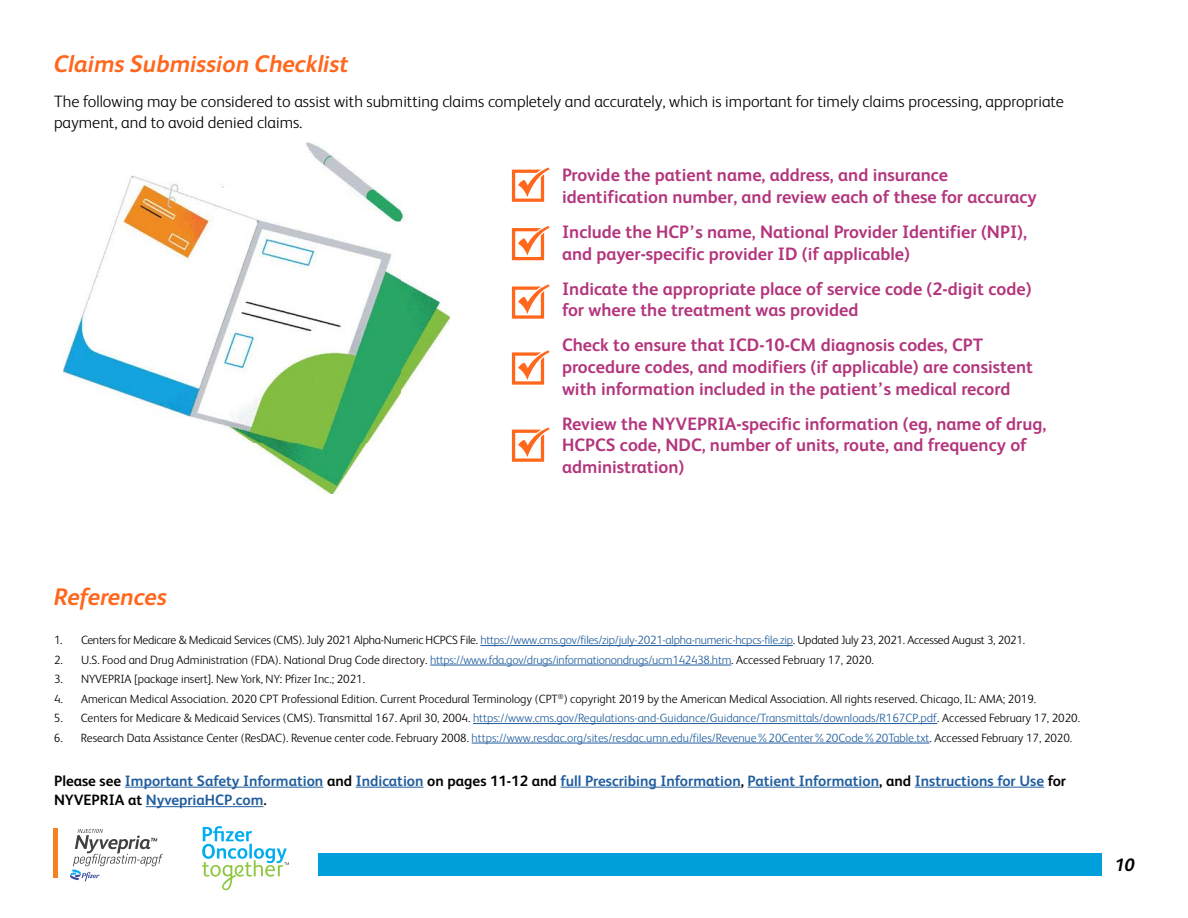
<style>
.page{position:relative;width:1188px;height:918px;background:#fff}
.page>*{position:absolute;margin:0;border:0;box-sizing:border-box;transform-origin:0 0}
.t1{font:italic 700 24px "FS Albert";color:#ff671d}
.t2{font:700 18px/21.6px "FS Albert";color:#b3367d}
.t3{font:italic 700 18px "FS Albert";color:#000}
.t4{font:300 16.5px/21px "FS Albert";color:#000}
.t5{font:700 15px/19.5px "FS Albert";color:#215e9e}
.t6{font:300 12px "FS Albert";color:#000}
.t7{font:300 12px "FS Albert";letter-spacing:-.02em;color:#000}
.s1{color:#215e9e}
.s2{color:#000}
</style>
<div class="page">
<svg style="left:202px;top:826px;width:87px;height:64px"></svg>
<div style="left:318px;top:853px;width:784px;height:22px;background:#00a0dd"></div>
<hr style="left:125px;top:787px;width:198px;height:1px;background:#215e9e">
<hr style="left:356px;top:787px;width:68px;height:1px;background:#215e9e">
<hr style="left:561px;top:787px;width:180px;height:1px;background:#215e9e">
<hr style="left:748px;top:787px;width:131px;height:1px;background:#215e9e">
<hr style="left:915px;top:787px;width:129px;height:1px;background:#215e9e">
<hr style="left:146px;top:806px;width:117px;height:1px;background:#215e9e">
<hr style="left:53px;top:829px;width:4px;height:49px;background:#f58220">
<svg style="left:70px;top:829px;width:93px;height:52px"></svg>
<img style="left:63px;top:142px;width:387px;height:352px">
<svg style="left:512px;top:167px;width:38px;height:35px"></svg>
<svg style="left:512px;top:226px;width:38px;height:34px"></svg>
<svg style="left:512px;top:284px;width:38px;height:35px"></svg>
<svg style="left:512px;top:350px;width:38px;height:35px"></svg>
<svg style="left:512px;top:427px;width:38px;height:35px"></svg>
<hr style="left:480px;top:645px;width:313px;height:1px;background:#215e9e">
<hr style="left:430px;top:665px;width:301px;height:1px;background:#215e9e">
<hr style="left:473px;top:723px;width:464px;height:1px;background:#215e9e">
<hr style="left:472px;top:743px;width:458px;height:1px;background:#215e9e">
<h1 class="t1" style="left:54px;top:50px;width:296px">Claims Submission Checklist</h1>
<h3 class="t4" style="left:54px;top:91px;width:1011px">The following may be considered to assist with submitting claims completely and accurately, which is important for timely claims processing, appropriate payment, and to avoid denied claims.</h3>
<h2 class="t2" style="left:562px;top:164px;width:476px">Provide the patient name, address, and insurance identification number, and review each of these for accuracy</h2>
<h2 class="t2" style="left:562px;top:221px;width:467px">Include the HCP’s name, National Provider Identifier (NPI), and payer-specific provider ID (if applicable)</h2>
<h2 class="t2" style="left:562px;top:278px;width:471px">Indicate the appropriate place of service code (2-digit code) for where the treatment was provided</h2>
<h2 class="t2" style="left:562px;top:334px;width:472px">Check to ensure that ICD-10-CM diagnosis codes, CPT procedure codes, and modifiers (if applicable) are consistent with information included in the patient’s medical record</h2>
<h2 class="t2" style="left:562px;top:413px;width:486px">Review the NYVEPRIA-specific information (eg, name of drug,<br>HCPCS code, NDC, number of units, route, and frequency of administration)</h2>
<h1 class="t1" style="left:54px;top:583px;width:114px">References</h1>
<p class="t7" style="left:54px;top:633px;width:973px">1. Centers for Medicare &amp; Medicaid Services (CMS). July 2021 Alpha-Numeric HCPCS File. <span class="s1">https://www.cms.gov/files/zip/july-2021-alpha-numeric-hcpcs-file.zip</span>. Updated July 23, 2021. Accessed August 3, 2021.</p>
<p class="t6" style="left:54px;top:653px;width:821px">2. U.S. Food and Drug Administration (FDA). National Drug Code directory. <span class="s1">https://www.fda.gov/drugs/informationondrugs/ucm142438.htm</span>. Accessed February 17, 2020.</p>
<p class="t6" style="left:54px;top:672px;width:313px">3. NYVEPRIA [package insert]. New York, NY: Pfizer Inc.; 2021.</p>
<p class="t6" style="left:54px;top:692px;width:984px">4. American Medical Association. 2020 CPT Professional Edition. Current Procedural Terminology (CPT<sup>®</sup>) copyright 2019 by the American Medical Association. All rights reserved. Chicago, IL: AMA; 2019.</p>
<p class="t6" style="left:54px;top:711px;width:1028px">5. Centers for Medicare &amp; Medicaid Services (CMS). Transmittal 167. April 30, 2004. <span class="s1">https://www.cms.gov/Regulations-and-Guidance/Guidance/Transmittals/downloads/R167CP.pdf</span>. Accessed February 17, 2020.</p>
<p class="t6" style="left:54px;top:731px;width:1020px">6. Research Data Assistance Center (ResDAC). Revenue center code. February 2008. <span class="s1">https://www.resdac.org/sites/resdac.umn.edu/files/Revenue%20Center%20Code%20Table.txt</span>. Accessed February 17, 2020.</p>
<p class="t5" style="left:54px;top:771px;width:1014px"><span class="s2">Please see</span> Important Safety Information <span class="s2">and</span> Indication <span class="s2">on pages 11-12 and</span> full Prescribing Information<span class="s2">,</span> Patient Information<span class="s2">, and</span> Instructions for Use <span class="s2">for<br>NYVEPRIA at</span> NyvepriaHCP.com<span class="s2">.</span></p>
<h2 class="t3" style="left:1115px;top:855px;width:22px">10</h2>
</div>
